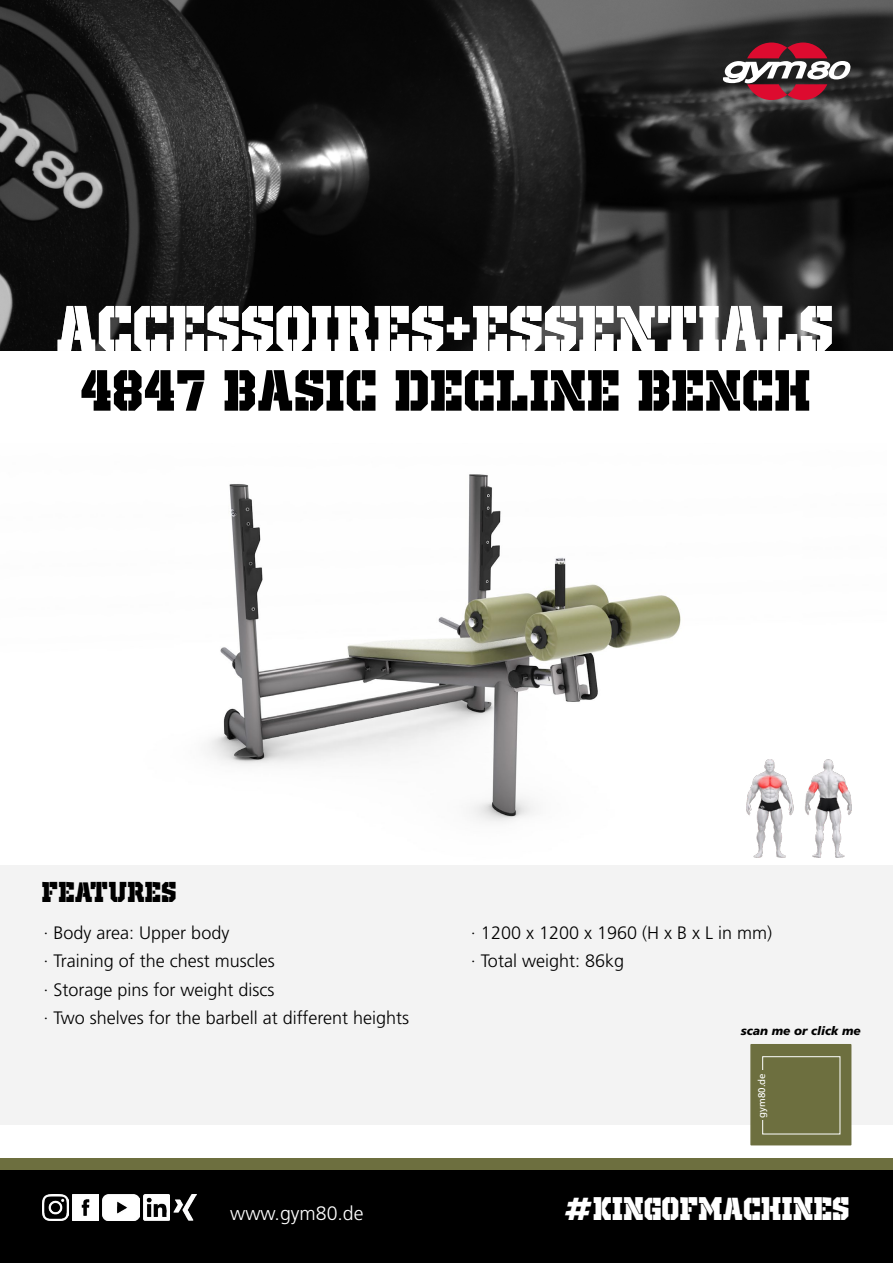
<style>
.page{position:relative;width:893px;height:1263px;background:#fff}
.page>*{position:absolute;margin:0;border:0;box-sizing:border-box;transform-origin:0 0}
.t1{font:75px "Old School United Stencil";color:#fff}
.t2{font:67.5px "Old School United Stencil";color:#000}
.t3{font:37.5px "Old School United Stencil";color:#fff}
.t4{font:33px "Old School United Stencil";color:#000}
.t5{font:300 19.5px "Frutiger LT Std";color:#fff}
.t6{font:300 18px/28.5px "Frutiger LT Std";color:#000}
.t7{font:italic 900 12px "Frutiger LT Std";color:#000}
.t8{font:9.75px "Frutiger LT Std";color:#fff}
</style>
<div class="page">
<img style="left:0;top:0;width:893px;height:350px">
<svg style="left:723px;top:43px;width:127px;height:57px"></svg>
<div style="left:0;top:1169px;width:893px;height:94px;background:#000"></div>
<img style="left:43px;top:1194px;width:26px;height:26px">
<img style="left:144px;top:1194px;width:26px;height:26px">
<img style="left:103px;top:1194px;width:37px;height:26px">
<img style="left:73px;top:1194px;width:26px;height:26px">
<img style="left:174px;top:1194px;width:22px;height:26px">
<div style="left:0;top:1158px;width:893px;height:11px;background:#6d6f3f"></div>
<img style="left:208px;top:474px;width:644px;height:384px">
<div style="left:0;top:865px;width:893px;height:260px;background:#f3f3f3"></div>
<div style="left:750px;top:1044px;width:101px;height:101px;background:#6d6f3f"></div>
<div style="left:762px;top:1056px;width:78px;height:78px;border:1px solid #fff"></div>
<div style="left:755px;top:1070px;width:12px;height:50px;background:#6d6f3f"></div>
<img style="left:746px;top:759px;width:105px;height:98px">
<h1 class="t1" style="left:58px;top:289px;width:779px">ACCESSOIRES+ESSENTIALS</h1>
<h2 class="t2" style="left:81px;top:355px;width:733px">4847 BASIC DECLINE BENCH</h2>
<h3 class="t4" style="left:43px;top:875px;width:136px">FEATURES</h3>
<p class="t6" style="left:44px;top:919px;width:367px">· Body area: Upper body<br>· Training of the chest muscles<br>· Storage pins for weight discs<br>· Two shelves for the barbell at different heights</p>
<p class="t6" style="left:471px;top:919px;width:303px">· 1200 x 1200 x 1960 (H x B x L in mm) · Total weight: 86kg</p>
<p class="t7" style="left:741px;top:1024px;width:122px">scan me or click me</p>
<p class="t8" style="left:756px;top:1117px;width:46px;rotate:-90deg">gym80.de</p>
<p class="t5" style="left:230px;top:1202px;width:135px">www.gym80.de</p>
<h3 class="t3" style="left:565px;top:1189px;width:287px">#KINGOFMACHINES</h3>
</div>
